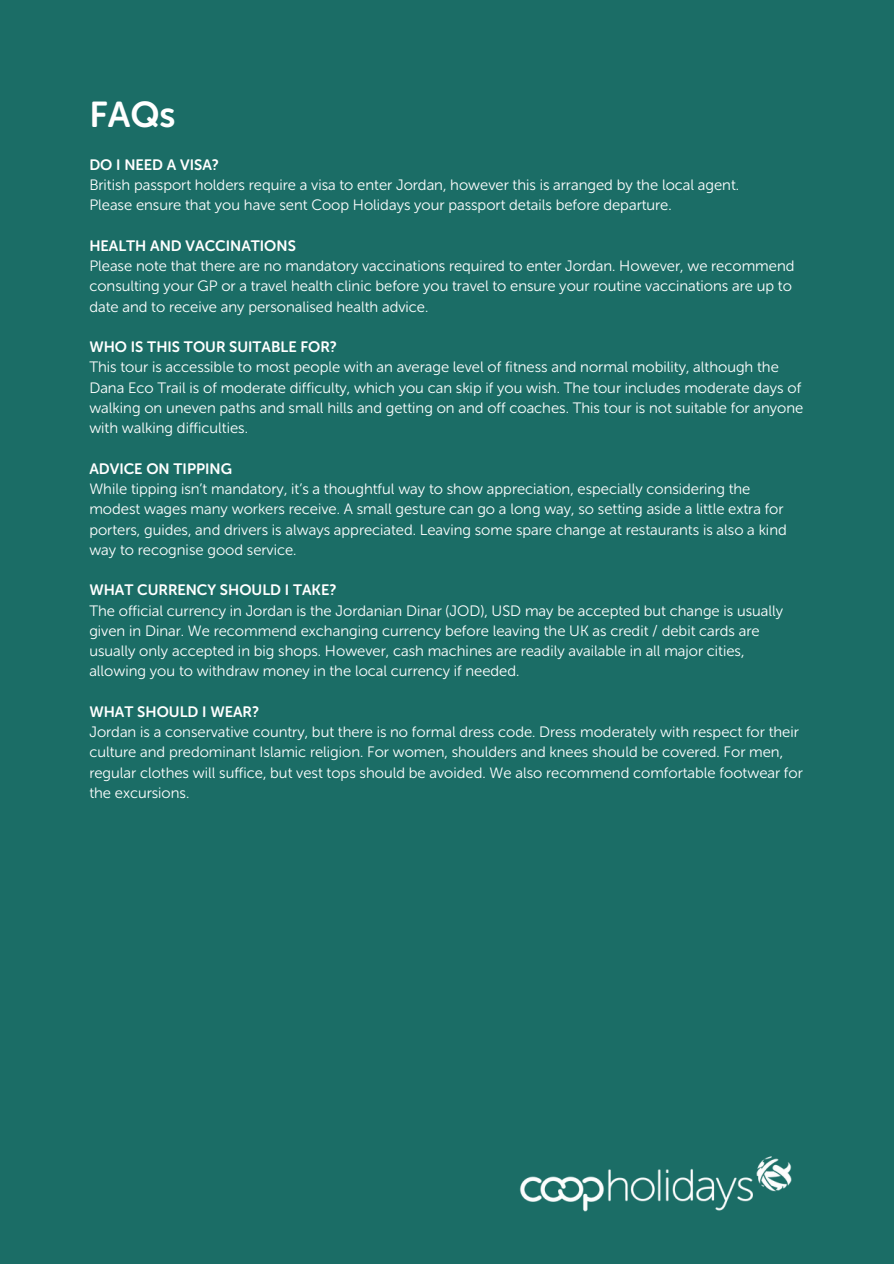
<style>
.page{position:relative;width:894px;height:1264px;background:#fff}
.page>*{position:absolute;margin:0;border:0;box-sizing:border-box;transform-origin:0 0}
.t1{font:35.85px "Museo Sans Rounded 700";color:#fff}
.t2{font:15px/20.2px "Museo Sans Rounded 300";color:#fff}
.t3{font:15px "Museo Sans Rounded 700";color:#fff}
</style>
<div class="page">
<div style="left:0;top:0;width:893px;height:1263px;background:#1b6d66"></div>
<img style="left:519px;top:1156px;width:273px;height:56px">
<p class="t1" style="left:89px;top:93px;width:88px">FAQs</p>
<h1 class="t3" style="left:89px;top:156px;width:131px">DO I NEED A VISA?</h1>
<p class="t2" style="left:89px;top:175px;width:651px">British passport holders require a visa to enter Jordan, however this is arranged by the local agent.</p>
<p class="t2" style="left:89px;top:195px;width:583px">Please ensure that you have sent Coop Holidays your passport details before departure.</p>
<p class="t3" style="left:89px;top:237px;width:208px">HEALTH AND VACCINATIONS</p>
<p class="t2" style="left:89px;top:256px;width:706px">Please note that there are no mandatory vaccinations required to enter Jordan. However, we recommend consulting your GP or a travel health clinic before you travel to ensure your routine vaccinations are up to date and to receive any personalised health advice.</p>
<p class="t3" style="left:89px;top:338px;width:249px">WHO IS THIS TOUR SUITABLE FOR?</p>
<p class="t2" style="left:89px;top:357px;width:715px">This tour is accessible to most people with an average level of fitness and normal mobility, although the Dana Eco Trail is of moderate difficulty, which you can skip if you wish. The tour includes moderate days of walking on uneven paths and small hills and getting on and off coaches. This tour is not suitable for anyone with walking difficulties.</p>
<p class="t3" style="left:89px;top:459px;width:144px">ADVICE ON TIPPING</p>
<p class="t2" style="left:89px;top:479px;width:698px">While tipping isn’t mandatory, it’s a thoughtful way to show appreciation, especially considering the modest wages many workers receive. A small gesture can go a long way, so setting aside a little extra for porters, guides, and drivers is always appreciated. Leaving some spare change at restaurants is also a kind way to recognise good service.</p>
<p class="t3" style="left:89px;top:581px;width:248px">WHAT CURRENCY SHOULD I TAKE?</p>
<p class="t2" style="left:89px;top:600px;width:695px">The official currency in Jordan is the Jordanian Dinar (JOD), USD may be accepted but change is usually given in Dinar. We recommend exchanging currency before leaving the UK as credit / debit cards are usually only accepted in big shops. However, cash machines are readily available in all major cities, allowing you to withdraw money in the local currency if needed.</p>
<p class="t3" style="left:89px;top:702px;width:171px">WHAT SHOULD I WEAR?</p>
<p class="t2" style="left:89px;top:722px;width:714px">Jordan is a conservative country, but there is no formal dress code. Dress moderately with respect for their culture and predominant Islamic religion. For women, shoulders and knees should be covered. For men, regular clothes will suffice, but vest tops should be avoided. We also recommend comfortable footwear for the excursions.</p>
</div>
